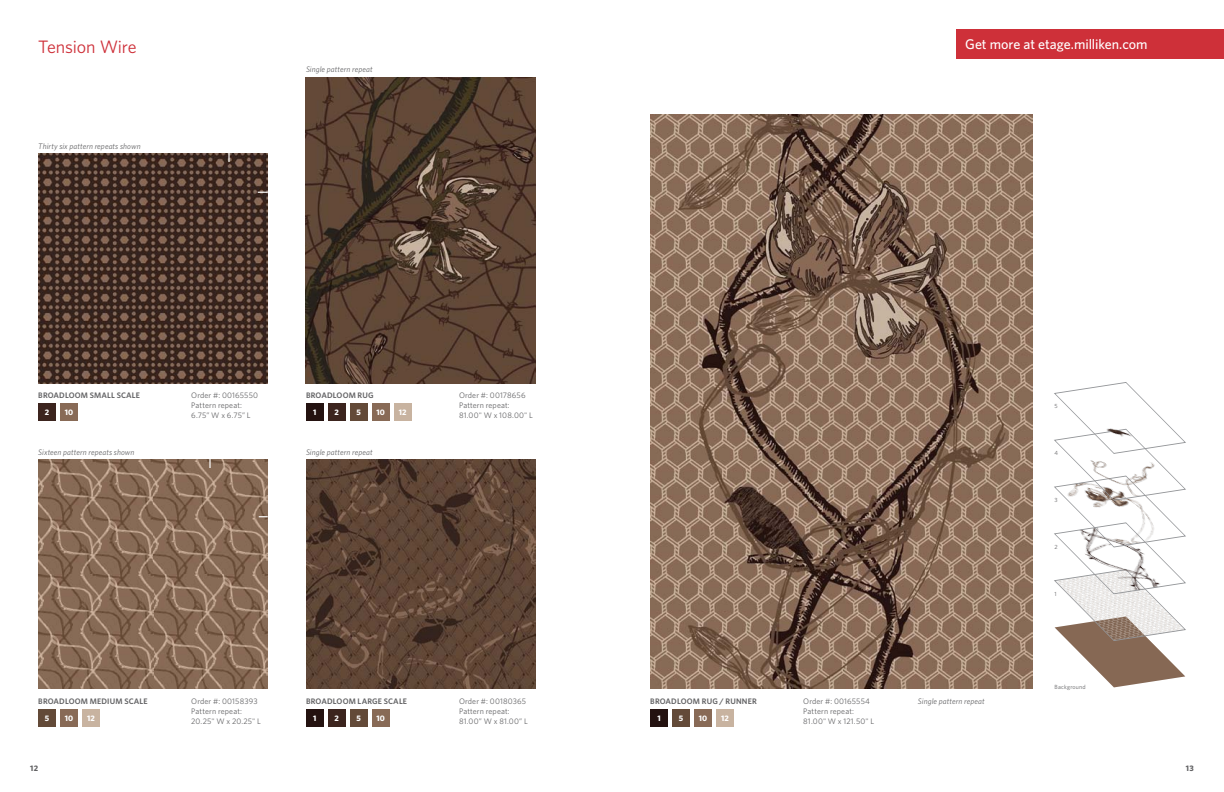
<style>
.page{position:relative;width:1224px;height:792px;background:#fff}
.page>*{position:absolute;margin:0;border:0;box-sizing:border-box;transform-origin:0 0}
.t1{font:18px "Whitney";letter-spacing:-.01em;color:#ce3039}
.t2{font:500 14px "Whitney";letter-spacing:-.005em;color:#fff}
.t3{font:8px/10px "Whitney";letter-spacing:.015em;color:#636365}
.t4{font:italic 8px "Whitney";letter-spacing:.015em;color:#636365}
.t5{font:600 8px "Whitney";letter-spacing:.015em;color:#636365}
.t6{font:700 8px "Whitney";letter-spacing:.02em;color:#fff}
.t7{font:700 8px "Whitney";color:#636365}
.t8{font:6px "Whitney";letter-spacing:.025em;color:#636365}
</style>
<div class="page">
<img style="left:38px;top:154px;width:230px;height:229px">
<img style="left:306px;top:459px;width:230px;height:229px">
<img style="left:38px;top:459px;width:230px;height:229px">
<img style="left:306px;top:77px;width:229px;height:306px">
<img style="left:650px;top:115px;width:383px;height:573px">
<svg style="left:1054px;top:382px;width:132px;height:305px"></svg>
<div style="left:956px;top:29px;width:268px;height:29px;background:#ce3039"></div>
<div style="left:82px;top:709px;width:18px;height:18px;background:#c8b3a0"></div>
<div style="left:38px;top:709px;width:18px;height:18px;background:#634a38"></div>
<div style="left:60px;top:709px;width:18px;height:18px;background:#886a56"></div>
<div style="left:38px;top:403px;width:18px;height:18px;background:#3c241e"></div>
<div style="left:60px;top:403px;width:18px;height:18px;background:#886a56"></div>
<div style="left:306px;top:403px;width:17px;height:18px;background:#241210"></div>
<div style="left:328px;top:403px;width:17px;height:18px;background:#3c241e"></div>
<div style="left:350px;top:403px;width:17px;height:18px;background:#634a38"></div>
<div style="left:372px;top:403px;width:17px;height:18px;background:#886a56"></div>
<div style="left:394px;top:403px;width:17px;height:18px;background:#c8b3a0"></div>
<svg style="left:228px;top:153px;width:2px;height:9px"></svg>
<svg style="left:209px;top:459px;width:2px;height:9px"></svg>
<div style="left:306px;top:709px;width:18px;height:18px;background:#241210"></div>
<div style="left:328px;top:709px;width:17px;height:18px;background:#3c241e"></div>
<div style="left:350px;top:709px;width:17px;height:18px;background:#634a38"></div>
<div style="left:372px;top:709px;width:17px;height:18px;background:#886a56"></div>
<div style="left:650px;top:709px;width:18px;height:18px;background:#241210"></div>
<div style="left:672px;top:709px;width:18px;height:18px;background:#634a38"></div>
<div style="left:694px;top:709px;width:18px;height:18px;background:#886a56"></div>
<div style="left:716px;top:709px;width:18px;height:18px;background:#c8b3a0"></div>
<h1 class="t1" style="left:38px;top:34px;width:100px">Tension Wire</h1>
<p class="t4" style="left:38px;top:141px;width:104px">Thirty six pattern repeats shown</p>
<p class="t4" style="left:306px;top:64px;width:68px">Single pattern repeat</p>
<p class="t5" style="left:38px;top:390px;width:12px">BROADLOOM</p>
<p class="t5" style="left:90px;top:390px;width:51px">SMALL SCALE</p>
<p class="t6" style="left:45px;top:407px;width:6px">2</p>
<p class="t6" style="left:65px;top:407px;width:10px">10</p>
<p class="t3" style="left:191px;top:390px;width:68px">Order #: 00165550<br>Pattern repeat:<br>6.75” W x 6.75” L</p>
<p class="t5" style="left:306px;top:390px;width:69px">BROADLOOM RUG</p>
<p class="t3" style="left:459px;top:390px;width:75px">Order #: 00178656<br>Pattern repeat:<br>81.00" W x 108.00" L</p>
<p class="t6" style="left:313px;top:407px;width:5px">1</p>
<p class="t6" style="left:335px;top:407px;width:6px">2</p>
<p class="t6" style="left:357px;top:407px;width:6px">5</p>
<p class="t6" style="left:376px;top:407px;width:10px">10</p>
<p class="t6" style="left:399px;top:407px;width:9px">12</p>
<p class="t4" style="left:38px;top:446px;width:98px">Sixteen pattern repeats shown</p>
<p class="t4" style="left:306px;top:446px;width:68px">Single pattern repeat</p>
<p class="t5" style="left:38px;top:696px;width:110px">BROADLOOM MEDI UM SCALE</p>
<p class="t6" style="left:45px;top:713px;width:6px">5</p>
<p class="t6" style="left:65px;top:713px;width:10px">10</p>
<p class="t6" style="left:87px;top:713px;width:9px">12</p>
<p class="t3" style="left:191px;top:696px;width:71px">Order #: 00158393<br>Pattern repeat:<br>20.25" W x 20.25" L</p>
<p class="t5" style="left:306px;top:696px;width:12px">BROADLOOM</p>
<p class="t5" style="left:358px;top:696px;width:50px">LARGE SCALE</p>
<p class="t3" style="left:459px;top:696px;width:70px">Order #: 00180365<br>Pattern repeat:<br>81.00” W x 81.00” L</p>
<p class="t6" style="left:313px;top:713px;width:5px">1</p>
<p class="t6" style="left:335px;top:713px;width:6px">2</p>
<p class="t6" style="left:357px;top:713px;width:6px">5</p>
<p class="t6" style="left:376px;top:713px;width:10px">10</p>
<h2 class="t2" style="left:965px;top:35px;width:184px">Get more at etage.milliken.com</h2>
<p class="t5" style="left:650px;top:696px;width:108px">BROADLOOM RUG / RUNNER</p>
<p class="t6" style="left:657px;top:713px;width:5px">1</p>
<p class="t6" style="left:679px;top:713px;width:6px">5</p>
<p class="t6" style="left:699px;top:713px;width:10px">10</p>
<p class="t6" style="left:721px;top:713px;width:9px">12</p>
<p class="t3" style="left:803px;top:696px;width:68px">Order #: 00165554</p>
<p class="t4" style="left:918px;top:696px;width:68px">Single pattern repeat</p>
<p class="t3" style="left:803px;top:706px;width:72px">Pattern repeat:<br>81.00" W x 121.50" L</p>
<p class="t8" style="left:1055px;top:402px;width:5px">5</p>
<p class="t8" style="left:1055px;top:449px;width:5px">4</p>
<p class="t8" style="left:1055px;top:496px;width:5px">3</p>
<p class="t8" style="left:1055px;top:543px;width:5px">2</p>
<p class="t8" style="left:1055px;top:589px;width:4px">1</p>
<p class="t8" style="left:1055px;top:682px;width:32px">Background</p>
<p class="t7" style="left:30px;top:763px;width:9px">12</p>
<p class="t7" style="left:1186px;top:763px;width:9px">13</p>
</div>
